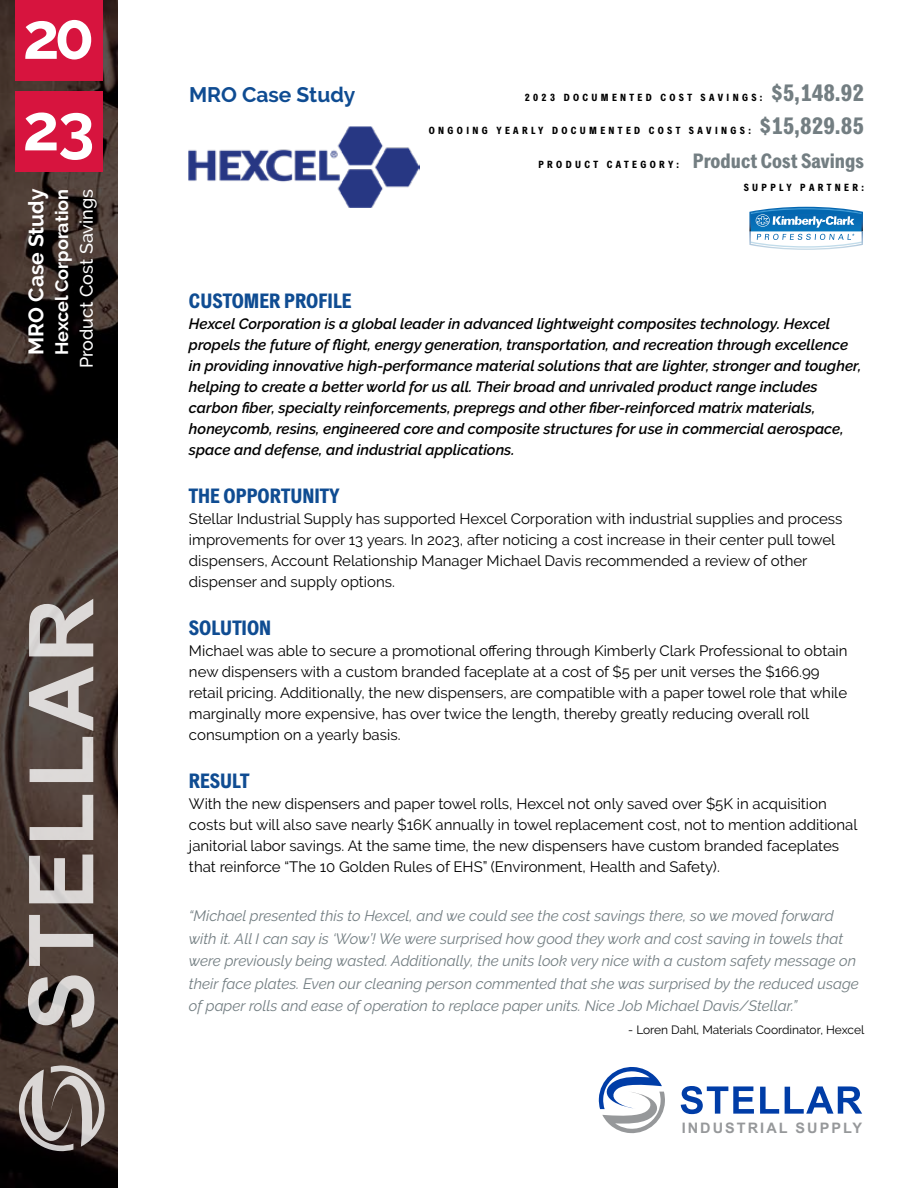
<style>
.page{position:relative;width:918px;height:1188px;background:#fff}
.page>*{position:absolute;margin:0;border:0;box-sizing:border-box;transform-origin:0 0}
.t1{font:700 65.25px/91.5px "Raleway";color:#fff}
.t2{font:700 condensed 24px "Classic Grotesque Pro";color:#737e82}
.t3{font:700 condensed 21px "Classic Grotesque Pro";color:#0f4c92}
.t4{font:700 condensed 21px "Classic Grotesque Pro";color:#737e82}
.t5{font:700 21px "Raleway";color:#fff}
.t6{font:700 21px "Raleway";color:#0f4c92}
.t7{font:500 18px "Raleway";color:#fff}
.t8{font:700 18px "Raleway";color:#fff}
.t9{font:15px/21px "Raleway";color:#000}
.t10{font:italic 600 15px/21px "Raleway";color:#000}
.t11{font:italic 15px/22.5px "Raleway";color:#737e82}
.t12{font:700 14.55px "Arial";letter-spacing:.14em;color:#96989a}
.t13{font:12px "Raleway";color:#000}
.t14{font:700 condensed 10.5px "Classic Grotesque Pro";letter-spacing:.32em;color:#000}
.s1{font-size:10.5px;color:#000}
</style>
<div class="page">
<svg style="left:0;top:0;width:117px;height:1188px;background:#302521"></svg>
<svg style="left:681px;top:1086px;width:181px;height:28px"></svg>
<svg style="left:599px;top:1067px;width:66px;height:67px"></svg>
<div style="left:15px;top:0;width:87px;height:81px;background:#d7143e"></div>
<div style="left:15px;top:91px;width:87px;height:81px;background:#d7143e"></div>
<svg style="left:19px;top:1065px;width:87px;height:86px;background:#776c68"></svg>
<svg style="left:28px;top:599px;width:66px;height:429px;background:#867c78"></svg>
<svg style="left:749px;top:207px;width:114px;height:43px"></svg>
<img style="left:189px;top:126px;width:230px;height:82px">
<h1 class="t1" style="left:23px;top:-10px;width:73px">20<br>23</h1>
<h3 class="t5" style="left:24px;top:355px;width:168px;rotate:-90deg">MRO Case Study</h3>
<p class="t8" style="left:52px;top:355px;width:168px;rotate:-90deg">Hexcel Corporation</p>
<p class="t7" style="left:76px;top:368px;width:181px;rotate:-90deg">Product Cost Savings</p>
<h3 class="t6" style="left:189px;top:82px;width:168px">MRO Case Study</h3>
<p class="t14" style="left:525px;top:90px;width:239px">2023 DOCUMENTED COST SAVINGS:</p>
<h2 class="t2" style="left:771px;top:77px;width:94px">$5,148.92</h2>
<p class="t14" style="left:429px;top:124px;width:324px">ONGOING YEARLY DOCUMENTED COST SAVINGS:</p>
<h2 class="t2" style="left:759px;top:111px;width:106px">$15,829.85</h2>
<h3 class="t4" style="left:538px;top:148px;width:327px"><span class="s1">P R O D U C T C AT E G O R Y:</span> Product Cost Savings</h3>
<p class="t14" style="left:744px;top:180px;width:122px">SUPPLY PARTNER:</p>
<h3 class="t3" style="left:189px;top:287px;width:164px">CUSTOMER PROFILE</h3>
<p class="t10" style="left:189px;top:313px;width:674px">Hexcel Corporation is a global leader in advanced lightweight composites technology. Hexcel propels the future of flight, energy generation, transportation, and recreation through excellence in providing innovative high-performance material solutions that are lighter, stronger and tougher, helping to create a better world for us all. Their broad and unrivaled product range includes carbon fiber, specialty reinforcements, prepregs and other fiber-reinforced matrix materials, honeycomb, resins, engineered core and composite structures for use in commercial aerospace, space and defense, and industrial applications.</p>
<h3 class="t3" style="left:189px;top:482px;width:152px">THE OPPORTUNITY</h3>
<p class="t9" style="left:189px;top:508px;width:655px">Stellar Industrial Supply has supported Hexcel Corporation with industrial supplies and process improvements for over 13 years. In 2023, after noticing a cost increase in their center pull towel dispensers, Account Relationship Manager Michael Davis recommended a review of other dispenser and supply options.</p>
<h3 class="t3" style="left:189px;top:614px;width:84px">SOLUTION</h3>
<p class="t9" style="left:189px;top:640px;width:660px">Michael was able to secure a promotional offering through Kimberly Clark Professional to obtain new dispensers with a custom branded faceplate at a cost of $5 per unit verses the $166.99 retail pricing. Additionally, the new dispensers, are compatible with a paper towel role that while marginally more expensive, has over twice the length, thereby greatly reducing overall roll consumption on a yearly basis.</p>
<h3 class="t3" style="left:189px;top:767px;width:62px">RESULT</h3>
<p class="t9" style="left:189px;top:793px;width:670px">With the new dispensers and paper towel rolls, Hexcel not only saved over $5K in acquisition costs but will also save nearly $16K annually in towel replacement cost, not to mention additional janitorial labor savings. At the same time, the new dispensers have custom branded faceplates that reinforce “The 10 Golden Rules of EHS” (Environment, Health and Safety).</p>
<p class="t11" style="left:189px;top:905px;width:671px">“Michael presented this to Hexcel, and we could see the cost savings there, so we moved forward with it. All I can say is ‘Wow’! We were surprised how good they work and cost saving in towels that were previously being wasted. Additionally, the units look very nice with a custom safety message on their face plates. Even our cleaning person commented that she was surprised by the reduced usage of paper rolls and ease of operation to replace paper units. Nice Job Michael Davis/Stellar.”</p>
<p class="t13" style="left:628px;top:1023px;width:238px">- Loren Dahl, Materials Coordinator, Hexcel</p>
<p class="t12" style="left:682px;top:1118px;width:182px">INDUSTRIAL SUPPLY</p>
</div>
